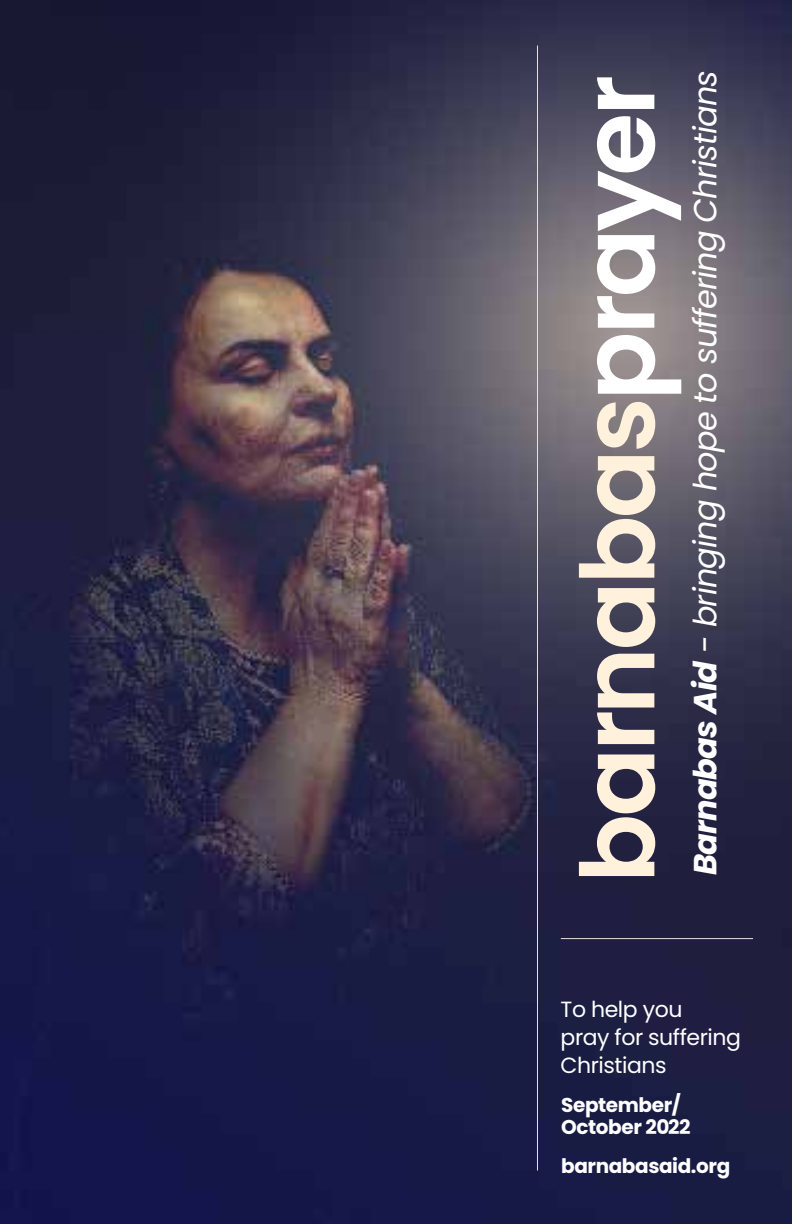
<style>
.page{position:relative;width:792px;height:1224px;background:#fff}
.page>*{position:absolute;margin:0;border:0;box-sizing:border-box;transform-origin:0 0}
.t1{font:600 102px "Poppins";letter-spacing:-.035em;color:#fff1db}
.t2{font:italic 32px "Poppins";letter-spacing:-.025em;color:#fff}
.t3{font:22px/28px "Poppins";letter-spacing:-.02em;color:#fff}
.t4{font:700 20px/22px "Poppins";letter-spacing:-.02em;color:#fff}
.s1{color:#fff}
.s2{font-weight:700}
</style>
<div class="page">
<img style="left:0;top:0;width:792px;height:1224px">
<hr style="left:561px;top:938px;width:192px;height:1px;background:#e3e3e3">
<hr style="left:537px;top:46px;width:1px;height:1124px;background:#e3e3e3">
<h1 class="t1" style="left:560px;top:883px;width:810px;rotate:-90deg">barnabas<span class="s1">prayer</span></h1>
<p class="t2" style="left:687px;top:875px;width:807px;rotate:-90deg"><span class="s2">Barnabas Aid</span> - bringing hope to suffering Christians</p>
<p class="t3" style="left:561px;top:996px;width:182px">To help you<br>pray for suffering<br>Christians</p>
<p class="t4" style="left:561px;top:1094px;width:131px">September/<br>October 2022</p>
<p class="t4" style="left:561px;top:1155px;width:171px">barnabasaid.org</p>
</div>
